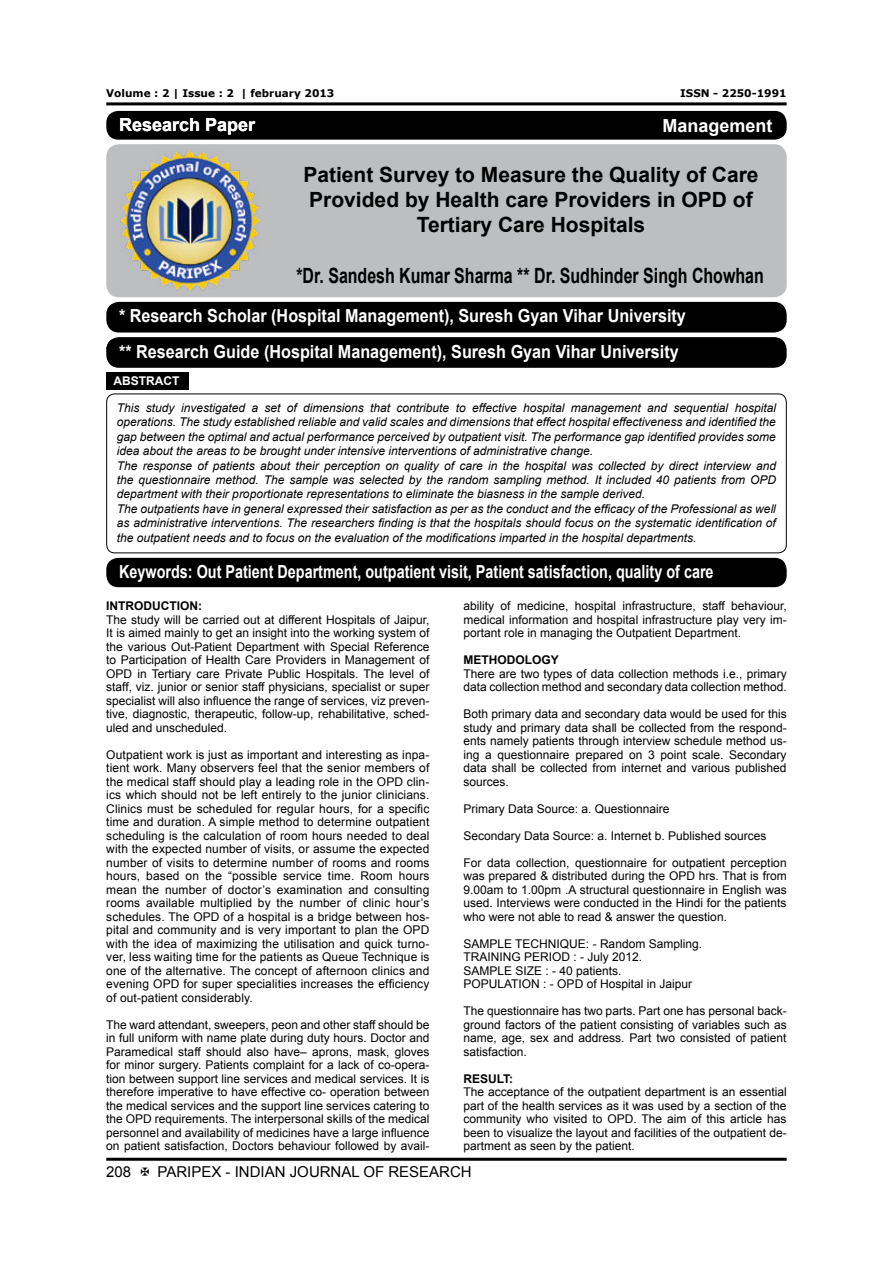
<style>
.page{position:relative;width:893px;height:1263px;background:#fff}
.page>*{position:absolute;margin:0;border:0;box-sizing:border-box;transform-origin:0 0}
.t1{font:700 21px/25.2px "Arial";color:#000;text-align:center}
.t2{font:700 21px "Arial";color:#000;scale:.76 1}
.t3{font:700 18px/35.2px "Arial";color:#fff;scale:.9 1}
.t4{font:700 18px "Arial";color:#fff;scale:.8 1}
.t5{font:700 18px "Arial";color:#fff}
.t6{font:15px "Arial";color:#000}
.t7{font:12px/13.5px "Arial";color:#000;text-align:justify}
.t8{font:italic 12px/14.4px "Arial";color:#000}
.t9{font:700 12px "Arial";color:#000}
.t10{font:700 12px "Arial";color:#fff}
.t11{font:700 10.5px "Verdana";color:#000}
</style>
<div class="page">
<hr style="left:106px;top:102px;width:681px;height:3px;background:#000">
<hr style="left:106px;top:1158px;width:681px;height:3px;background:#000">
<div style="left:106px;top:144px;width:681px;height:153px;background:#bcbec0;border-radius:13px"></div>
<div style="left:106px;top:111px;width:681px;height:29px;background:#000;border-radius:12px"></div>
<img style="left:120px;top:151px;width:140px;height:140px">
<div style="left:106px;top:302px;width:681px;height:31px;background:#000;border-radius:13px"></div>
<div style="left:106px;top:337px;width:681px;height:31px;background:#000;border-radius:13px"></div>
<div style="left:106px;top:393px;width:681px;height:160px;border:1px solid #000;border-radius:8px"></div>
<div style="left:106px;top:372px;width:82px;height:18px;background:#000"></div>
<div style="left:106px;top:558px;width:681px;height:29px;background:#000;border-radius:12px"></div>
<p class="t11" style="left:106px;top:89px;width:230px">Volume : 2 | Issue : 2 | february 2013</p>
<p class="t11" style="left:680px;top:89px;width:108px">ISSN - 2250-1991</p>
<h2 class="t5" style="left:119px;top:118px;width:138px">Research Paper</h2>
<h2 class="t5" style="left:662px;top:119px;width:112px">Management</h2>
<h1 class="t1" style="left:303px;top:164px;width:457px">Patient Survey to Measure the Quality of Care<br>Provided by Health care Providers in OPD of<br>Tertiary Care Hospitals</h1>
<h1 class="t2" style="left:296px;top:267px;width:616px">*Dr. Sandesh Kumar Sharma ** Dr. Sudhinder Singh Chowhan</h1>
<h2 class="t3" style="left:106px;top:300px;width:646px;text-indent:13px">* Research Scholar (Hospital Management), Suresh Gyan Vihar University <sup>t</sup> ** Research Guide (Hospital Management), Suresh Gyan Vihar University</h2>
<p class="t10" style="left:113px;top:377px;width:67px">ABSTRACT</p>
<p class="t8" style="left:117px;top:402px;width:661px">This study investigated a set of dimensions that contribute to effective hospital management and sequential hospital operations. The study established reliable and valid scales and dimensions that effect hospital effectiveness and identified the gap between the optimal and actual performance perceived by outpatient visit. The performance gap identified provides some idea about the areas to be brought under intensive interventions of administrative change.<br>The response of patients about their perception on quality of care in the hospital was collected by direct interview and the questionnaire method. The sample was selected by the random sampling method. It included 40 patients from OPD department with their proportionate representations to eliminate the biasness in the sample derived.<br>The outpatients have in general expressed their satisfaction as per as the conduct and the efficacy of the Professional as well as administrative interventions. The researchers finding is that the hospitals should focus on the systematic identification of the outpatient needs and to focus on the evaluation of the modifications imparted in the hospital departments.</p>
<h2 class="t4" style="left:119px;top:565px;width:745px">Keywords: Out Patient Department, outpatient visit, Patient satisfaction, quality of care</h2>
<p class="t9" style="left:106px;top:601px;width:97px">INTRODUCTION:</p>
<p class="t7" style="left:106px;top:614px;width:325px">The study will be carried out at different Hospitals of Jaipur, It is aimed mainly to get an insight into the working system of the various Out-Patient Department with Special Reference to Participation of Health Care Providers in Management of OPD in Tertiary care Private Public Hospitals. The level of staff, viz. junior or senior staff physicians, specialist or super specialist will also influence the range of services, viz preven&shy;tive, diagnostic, therapeutic, follow-up, rehabilitative, sched&shy;uled and unscheduled.</p>
<p class="t7" style="left:106px;top:749px;width:325px">Outpatient work is just as important and interesting as inpa&shy;tient work. Many observers feel that the senior members of the medical staff should play a leading role in the OPD clin&shy;ics which should not be left entirely to the junior clinicians.<br>Clinics must be scheduled for regular hours, for a specific time and duration. A simple method to determine outpatient scheduling is the calculation of room hours needed to deal with the expected number of visits, or assume the expected number of visits to determine number of rooms and rooms hours, based on the “possible service time. Room hours mean the number of doctor’s examination and consulting rooms available multiplied by the number of clinic hour’s schedules. The OPD of a hospital is a bridge between hos&shy;pital and community and is very important to plan the OPD with the idea of maximizing the utilisation and quick turno&shy;ver, less waiting time for the patients as Queue Technique is one of the alternative. The concept of afternoon clinics and evening OPD for super specialities increases the efficiency of out-patient considerably.</p>
<p class="t7" style="left:106px;top:1019px;width:325px">The ward attendant, sweepers, peon and other staff should be in full uniform with name plate during duty hours. Doctor and Paramedical staff should also have– aprons, mask, gloves for minor surgery. Patients complaint for a lack of co-opera&shy;tion between support line services and medical services. It is therefore imperative to have effective co- operation between the medical services and the support line services catering to the OPD requirements. The interpersonal skills of the medical personnel and availability of medicines have a large influence on patient satisfaction, Doctors behaviour followed by avail-</p>
<p class="t7" style="left:463px;top:600px;width:325px">ability of medicine, hospital infrastructure, staff behaviour, medical information and hospital infrastructure play very im&shy;portant role in managing the Outpatient Department.</p>
<p class="t9" style="left:463px;top:655px;width:97px">METHODOLOGY</p>
<p class="t7" style="left:463px;top:668px;width:325px">There are two types of data collection methods i.e., primary data collection method and secondary data collection method.</p>
<p class="t7" style="left:463px;top:708px;width:325px">Both primary data and secondary data would be used for this study and primary data shall be collected from the respond&shy;ents namely patients through interview schedule method us&shy;ing a questionnaire prepared on 3 point scale. Secondary data shall be collected from internet and various published sources.</p>
<p class="t7" style="left:463px;top:803px;width:208px">Primary Data Source: a. Questionnaire</p>
<p class="t7" style="left:463px;top:830px;width:304px">Secondary Data Source: a. Internet b. Published sources</p>
<p class="t7" style="left:463px;top:857px;width:325px">For data collection, questionnaire for outpatient perception was prepared &amp; distributed during the OPD hrs. That is from 9.00am to 1.00pm .A structural questionnaire in English was used. Interviews were conducted in the Hindi for the patients who were not able to read &amp; answer the question.</p>
<p class="t7" style="left:463px;top:938px;width:240px;text-align:left">SAMPLE TECHNIQUE: - Random Sampling.<br>TRAINING PERIOD : - July 2012.<br>SAMPLE SIZE : - 40 patients.<br>POPULATION : - OPD of Hospital in Jaipur</p>
<p class="t7" style="left:463px;top:1005px;width:325px">The questionnaire has two parts. Part one has personal back&shy;ground factors of the patient consisting of variables such as name, age, sex and address. Part two consisted of patient satisfaction.</p>
<p class="t9" style="left:463px;top:1074px;width:51px">RESULT:</p>
<p class="t7" style="left:463px;top:1086px;width:325px">The acceptance of the outpatient department is an essential part of the health services as it was used by a section of the community who visited to OPD. The aim of this article has been to visualize the layout and facilities of the outpatient de&shy;partment as seen by the patient.</p>
<p class="t6" style="left:106px;top:1166px;width:27px">208</p>
<p class="t6" style="left:158px;top:1166px;width:316px">PARIPEX - INDIAN JOURNAL OF RESEARCH</p>
</div>
